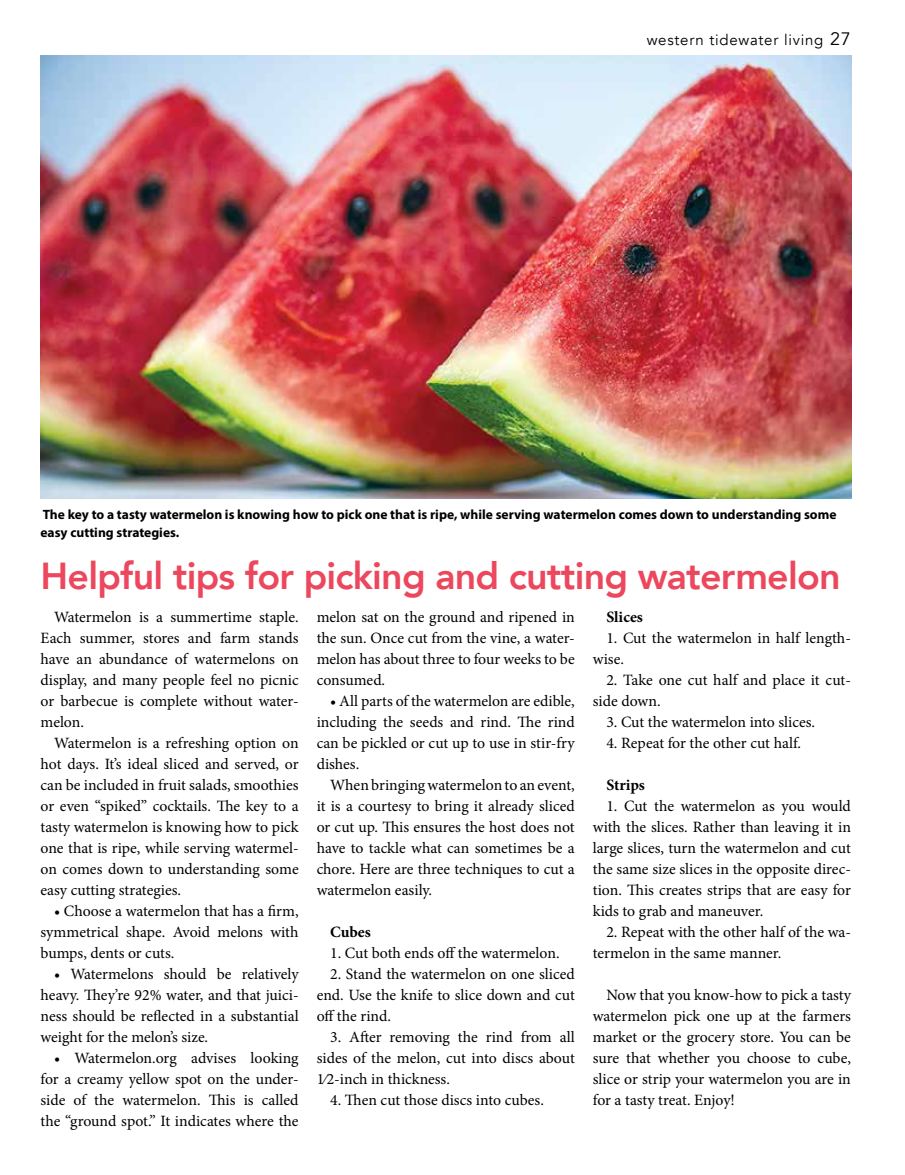
<style>
.page{position:relative;width:905px;height:1175px;background:#fff}
.page>*{position:absolute;margin:0;border:0;box-sizing:border-box;transform-origin:0 0}
.t1{font:800 37.5px "Avenir";letter-spacing:-.02em;color:#ec475d}
.t2{font:15.75px/21px "Minion Pro";color:#000;text-align:justify}
.t3{font:700 15.75px "Minion Pro";color:#000}
.t4{font:15px "Avenir";letter-spacing:.05em;color:#000}
.t5{font:700 13.5px/18px "Myriad Pro";color:#000}
.s1{font-size:18px}
</style>
<div class="page">
<img style="left:40px;top:55px;width:811px;height:443px">
<p class="t4" style="left:646px;top:31px;width:206px">western tidewater living <span class="s1">27</span></p>
<p class="t5" style="left:40px;top:505px;width:797px">The key to a tasty watermelon is knowing how to pick one that is ripe, while serving watermelon comes down to understanding some easy cutting strategies.</p>
<h1 class="t1" style="left:40px;top:547px;width:801px">Helpful tips for picking and cutting watermelon</h1>
<p class="t2" style="left:41px;top:607px;width:260px;text-indent:13px">Watermelon is a summertime staple.<br>Each summer, stores and farm stands have an abundance of watermelons on display, and many people feel no picnic or barbecue is complete without water&shy;melon.</p>
<p class="t2" style="left:41px;top:733px;width:260px;text-indent:13px">Watermelon is a refreshing option on hot days. It’s ideal sliced and served, or can be included in fruit salads, smoothies or even “spiked” cocktails. The key to a tasty watermelon is knowing how to pick one that is ripe, while serving watermel&shy;on comes down to understanding some easy cutting strategies.</p>
<p class="t2" style="left:41px;top:901px;width:259px;text-indent:13px">• Choose a watermelon that has a firm, symmetrical shape. Avoid melons with bumps, dents or cuts.</p>
<p class="t2" style="left:41px;top:964px;width:260px;text-indent:13px">• Watermelons should be relatively heavy. They’re 92% water, and that juici&shy;ness should be reflected in a substantial weight for the melon’s size.</p>
<p class="t2" style="left:41px;top:1048px;width:260px;text-indent:13px">• Watermelon.org advises looking for a creamy yellow spot on the under&shy;side of the watermelon. This is called the “ground spot.” It indicates where the</p>
<p class="t2" style="left:317px;top:607px;width:260px">melon sat on the ground and ripened in the sun. Once cut from the vine, a water&shy;melon has about three to four weeks to be consumed.</p>
<p class="t2" style="left:317px;top:691px;width:259px;text-indent:13px">• All parts of the watermelon are edible, including the seeds and rind. The rind can be pickled or cut up to use in stir-fry dishes.</p>
<p class="t2" style="left:317px;top:774px;width:260px;text-indent:13px">When bringing watermelon to an event, it is a courtesy to bring it already sliced or cut up. This ensures the host does not have to tackle what can sometimes be a chore. Here are three techniques to cut a watermelon easily.</p>
<p class="t3" style="left:330px;top:921px;width:42px">Cubes</p>
<p class="t2" style="left:330px;top:942px;width:231px">1. Cut both ends off the watermelon.</p>
<p class="t2" style="left:317px;top:963px;width:260px;text-indent:13px">2. Stand the watermelon on one sliced end. Use the knife to slice down and cut off the rind.</p>
<p class="t2" style="left:317px;top:1026px;width:260px;text-indent:13px">3. After removing the rind from all sides of the melon, cut into discs about 1⁄2-inch in thickness.</p>
<p class="t2" style="left:330px;top:1089px;width:215px">4. Then cut those discs into cubes.</p>
<p class="t3" style="left:606px;top:606px;width:38px">Slices</p>
<p class="t2" style="left:593px;top:627px;width:260px;text-indent:13px">1. Cut the watermelon in half length&shy;wise.</p>
<p class="t2" style="left:593px;top:669px;width:260px;text-indent:13px">2. Take one cut half and place it cut&shy;side down.</p>
<p class="t2" style="left:606px;top:711px;width:210px">3. Cut the watermelon into slices.</p>
<p class="t2" style="left:606px;top:732px;width:196px">4. Repeat for the other cut half.</p>
<p class="t3" style="left:606px;top:774px;width:40px">Strips</p>
<p class="t2" style="left:593px;top:795px;width:260px;text-indent:13px">1. Cut the watermelon as you would with the slices. Rather than leaving it in large slices, turn the watermelon and cut the same size slices in the opposite direc&shy;tion. This creates strips that are easy for kids to grab and maneuver.</p>
<p class="t2" style="left:593px;top:921px;width:260px;text-indent:13px">2. Repeat with the other half of the wa&shy;termelon in the same manner.</p>
<p class="t2" style="left:593px;top:984px;width:260px;text-indent:13px">Now that you know-how to pick a tasty watermelon pick one up at the farmers market or the grocery store. You can be sure that whether you choose to cube, slice or strip your watermelon you are in for a tasty treat. Enjoy!</p>
</div>
